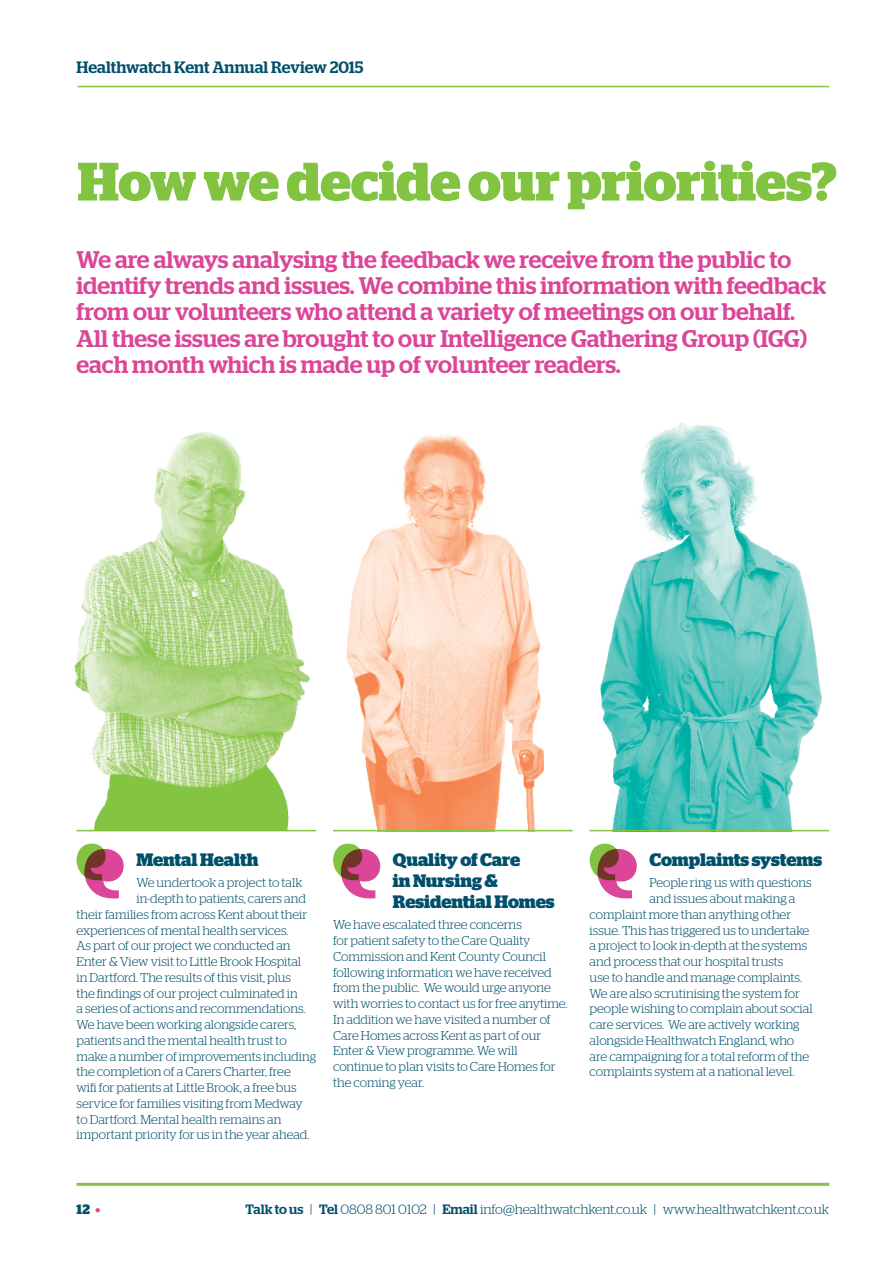
<style>
.page{position:relative;width:893px;height:1263px;background:#fff}
.page>*{position:absolute;margin:0;border:0;box-sizing:border-box;transform-origin:0 0}
.t1{font:700 54px "Stag";letter-spacing:-.005em;color:#82c341}
.t2{font:500 24px/26.2px "Stag";color:#db4699}
.t3{font:700 18px/21px "Stag";color:#004f6b}
.t4{font:500 16.5px "Stag";letter-spacing:-.005em;color:#004f6b}
.t5{font:300 13.5px "Stag";color:#004f6b}
.t6{font:700 13.5px "Stag";color:#004f6b}
.t7{font:300 12.75px/15.8px "Stag";color:#004f6b}
.s1{color:#db4699}
.s2{font-weight:500}
</style>
<div class="page">
<hr style="left:78px;top:86px;width:751px;height:1px;background:#82c341">
<hr style="left:77px;top:1183px;width:752px;height:3px;background:#82c341">
<img style="left:590px;top:423px;width:239px;height:407px">
<img style="left:343px;top:434px;width:202px;height:396px">
<img style="left:74px;top:432px;width:243px;height:399px">
<hr style="left:77px;top:830px;width:239px;height:1px;background:#82c341">
<hr style="left:333px;top:830px;width:240px;height:1px;background:#82c341">
<hr style="left:590px;top:830px;width:239px;height:1px;background:#82c341">
<svg style="left:77px;top:844px;width:47px;height:55px"></svg>
<svg style="left:333px;top:844px;width:47px;height:55px"></svg>
<svg style="left:590px;top:844px;width:47px;height:55px"></svg>
<p class="t4" style="left:77px;top:57px;width:289px">Healthwatch Kent Annual Review 2015</p>
<h1 class="t1" style="left:78px;top:150px;width:761px">How we decide our priorities?</h1>
<p class="t2" style="left:77px;top:246px;width:751px">We are always analysing the feedback we receive from the public to identify trends and issues. We combine this information with feedback from our volunteers who attend a variety of meetings on our behalf.<br>All these issues are brought to our Intelligence Gathering Group (IGG) each month which is made up of volunteer readers.</p>
<h3 class="t3" style="left:136px;top:849px;width:123px">Mental Health</h3>
<p class="t7" style="left:136px;top:875px;width:167px">We undertook a project to talk</p>
<p class="t7" style="left:136px;top:890px;width:171px">in-depth to patients, carers and</p>
<p class="t7" style="left:77px;top:906px;width:232px">their families from across Kent about their</p>
<p class="t7" style="left:77px;top:922px;width:213px">experiences of mental health services.</p>
<p class="t7" style="left:77px;top:938px;width:216px">As part of our project we conducted an</p>
<p class="t7" style="left:77px;top:953px;width:226px">Enter &amp; View visit to Little Brook Hospital</p>
<p class="t7" style="left:77px;top:969px;width:216px">in Dartford. The results of this visit, plus</p>
<p class="t7" style="left:77px;top:985px;width:223px">the findings of our project culminated in</p>
<p class="t7" style="left:77px;top:1001px;width:230px">a series of actions and recommendations.</p>
<p class="t7" style="left:77px;top:1016px;width:221px">We have been working alongside carers,</p>
<p class="t7" style="left:77px;top:1032px;width:212px">patients and the mental health trust to</p>
<p class="t7" style="left:77px;top:1048px;width:241px">make a number of improvements including</p>
<p class="t7" style="left:77px;top:1064px;width:216px">the completion of a Carers Charter, free</p>
<p class="t7" style="left:77px;top:1079px;width:222px">wifi for patients at Little Brook, a free bus</p>
<p class="t7" style="left:77px;top:1095px;width:228px">service for families visiting from Medway</p>
<p class="t7" style="left:77px;top:1111px;width:206px">to Dartford. Mental health remains an</p>
<p class="t7" style="left:77px;top:1127px;width:234px">important priority for us in the year ahead.</p>
<h3 class="t3" style="left:393px;top:849px;width:163px">Quality of Care<br>in Nursing &amp;<br>Residential Homes</h3>
<p class="t7" style="left:333px;top:917px;width:236px">We have escalated three concerns<br>for patient safety to the Care Quality Commission and Kent County Council following information we have received from the public. We would urge anyone with worries to contact us for free anytime.<br>In addition we have visited a number of Care Homes across Kent as part of our Enter &amp; View programme. We will continue to plan visits to Care Homes for the coming year.</p>
<h3 class="t3" style="left:649px;top:849px;width:174px">Complaints systems</h3>
<p class="t7" style="left:649px;top:875px;width:164px">People ring us with questions</p>
<p class="t7" style="left:649px;top:890px;width:147px">and issues about making a</p>
<p class="t7" style="left:590px;top:906px;width:203px">complaint more than anything other</p>
<p class="t7" style="left:590px;top:922px;width:221px">issue. This has triggered us to undertake</p>
<p class="t7" style="left:590px;top:938px;width:219px">a project to look in-depth at the systems</p>
<p class="t7" style="left:590px;top:953px;width:195px">and process that our hospital trusts</p>
<p class="t7" style="left:590px;top:969px;width:214px">use to handle and manage complaints.</p>
<p class="t7" style="left:590px;top:985px;width:212px">We are also scrutinising the system for</p>
<p class="t7" style="left:590px;top:1001px;width:224px">people wishing to complain about social</p>
<p class="t7" style="left:590px;top:1016px;width:211px">care services. We are actively working</p>
<p class="t7" style="left:590px;top:1032px;width:206px">alongside Healthwatch England, who</p>
<p class="t7" style="left:590px;top:1048px;width:221px">are campaigning for a total reform of the</p>
<p class="t7" style="left:590px;top:1064px;width:206px">complaints system at a national level.</p>
<p class="t6" style="left:77px;top:1201px;width:25px">12 <span class="s1">•</span></p>
<p class="t5" style="left:245px;top:1202px;width:585px"><span class="s2">Talk to us</span> | <span class="s2">Tel</span> 0808 801 0102 | <span class="s2">Email</span> info@healthwatchkent.co.uk | www.healthwatchkent.co.uk</p>
</div>
